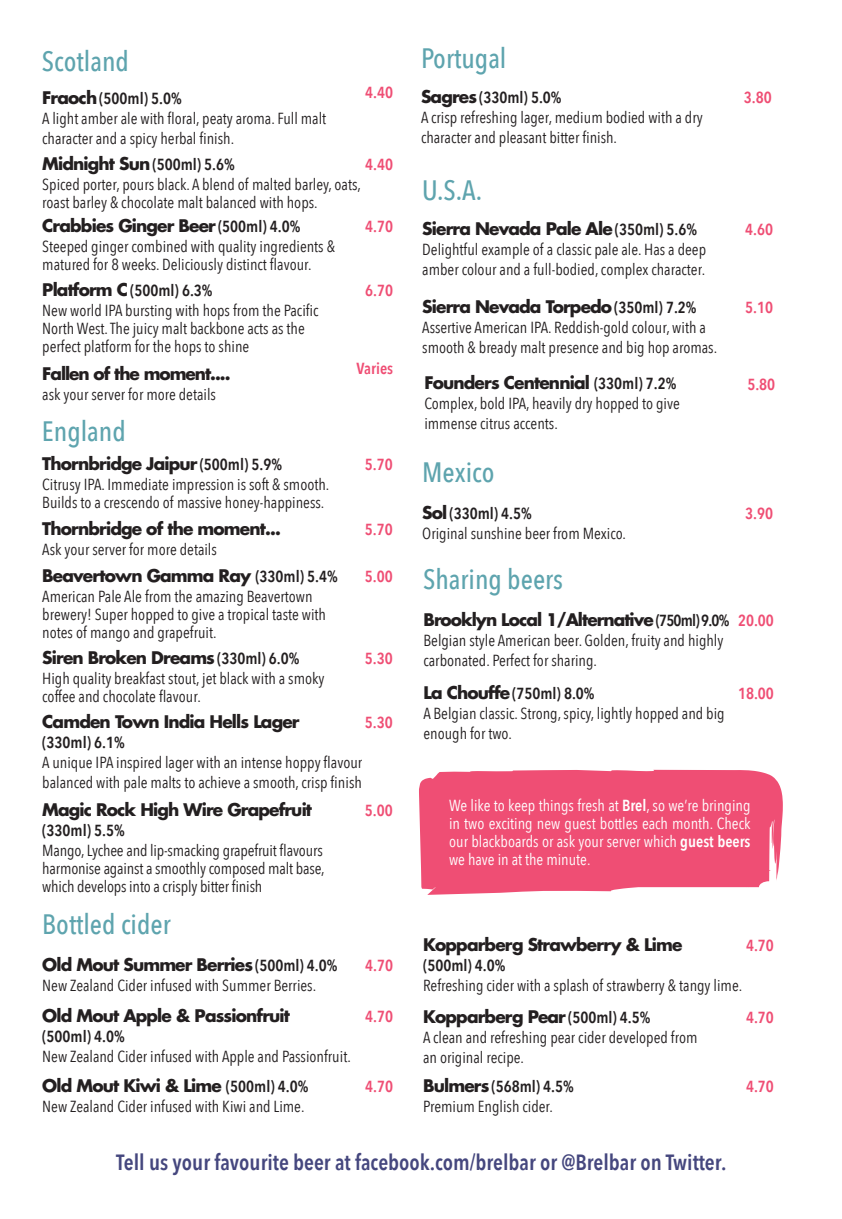
<style>
.page{position:relative;width:842px;height:1219px;background:#fff}
.page>*{position:absolute;margin:0;border:0;box-sizing:border-box;transform-origin:0 0}
.t1{font:500 28px "Avenir Next Condensed";color:#5ea4ae}
.t2{font:600 22px "Avenir Next Condensed";color:#45477e}
.t3{font:700 17px "Futura";letter-spacing:-.05em;color:#231f20}
.t4{font:16px/20px "Avenir Next Condensed";color:#231f20}
.t5{font:16px/18px "Avenir Next Condensed";color:#fff;text-align:justify}
.t6{font:600 16px "Avenir Next Condensed";color:#ef4e74}
.t7{font:600 16px "Avenir Next Condensed";color:#231f20}
.s1{font-family:"Futura";font-weight:700;font-size:17px}
.s2{font-weight:600}
.s3{font-family:"Avenir Next Condensed";font-weight:600;font-size:16px}
</style>
<div class="page">
<svg style="left:419px;top:770px;width:364px;height:125px;fill:#ef4e74"></svg>
<h1 class="t1" style="left:42px;top:44px;width:89px">Scotland</h1>
<p class="t6" style="left:365px;top:78px;width:29px">4.40</p>
<p class="t4" style="left:42px;top:87px;width:285px"><span class="s1">Fraoch</span><span class="s2">(500ml) 5.0%<br></span>A light amber ale with floral, peaty aroma. Full malt character and a spicy herbal finish.</p>
<p class="t3" style="left:42px;top:152px;width:194px">Midnight Sun<span class="s3">(500ml) 5.6%</span></p>
<p class="t4" style="left:42px;top:174px;width:320px;line-height:18px">Spiced porter, pours black. A blend of malted barley, oats, roast barley &amp; chocolate malt balanced with hops.</p>
<p class="t6" style="left:365px;top:150px;width:29px">4.40</p>
<p class="t3" style="left:42px;top:214px;width:260px">Crabbies Ginger Beer <span class="s3">(500ml) 4.0%</span></p>
<p class="t4" style="left:42px;top:236px;width:294px;line-height:18px">Steeped ginger combined with quality ingredients &amp; matured for 8 weeks. Deliciously distinct flavour.</p>
<p class="t4" style="left:42px;top:279px;width:278px"><span class="s1">Platform C</span><span class="s2">(500ml) 6.3%<br></span>New world IPA bursting with hops from the Pacific</p>
<p class="t4" style="left:42px;top:318px;width:264px;line-height:18px">North West. The juicy malt backbone acts as the perfect platform for the hops to shine</p>
<p class="t3" style="left:42px;top:362px;width:190px">Fallen of the moment....</p>
<p class="t4" style="left:42px;top:383px;width:175px">ask your server for more details</p>
<h1 class="t1" style="left:42px;top:414px;width:85px">England</h1>
<p class="t3" style="left:42px;top:452px;width:241px">Thornbridge Jaipur <span class="s3">(500ml) 5.9%</span></p>
<p class="t4" style="left:42px;top:475px;width:289px;line-height:18px">Citrusy IPA. Immediate impression is soft &amp; smooth.<br>Builds to a crescendo of massive honey-happiness.</p>
<p class="t3" style="left:42px;top:517px;width:240px">Thornbridge of the moment...</p>
<p class="t4" style="left:42px;top:538px;width:176px">Ask your server for more details</p>
<p class="t3" style="left:42px;top:564px;width:297px">Beavertown Gamma Ray <span class="s3">(330ml) 5.4%</span></p>
<p class="t4" style="left:42px;top:587px;width:285px;line-height:18px">American Pale Ale from the amazing Beavertown brewery! Super hopped to give a tropical taste with notes of mango and grapefruit.</p>
<p class="t3" style="left:42px;top:646px;width:259px">Siren Broken Dreams <span class="s3">(330ml) 6.0%</span></p>
<p class="t4" style="left:42px;top:669px;width:284px;line-height:18px">High quality breakfast stout, jet black with a smoky coffee and chocolate flavour.</p>
<p class="t6" style="left:365px;top:212px;width:29px">4.70</p>
<p class="t6" style="left:365px;top:276px;width:29px">6.70</p>
<p class="t6" style="left:356px;top:354px;width:38px">Varies</p>
<p class="t6" style="left:365px;top:450px;width:29px">5.70</p>
<p class="t6" style="left:365px;top:515px;width:29px">5.70</p>
<p class="t6" style="left:365px;top:562px;width:29px">5.00</p>
<p class="t6" style="left:365px;top:644px;width:29px">5.30</p>
<p class="t3" style="left:42px;top:710px;width:259px">Camden Town India Hells Lager</p>
<p class="t7" style="left:42px;top:729px;width:84px">(330ml) 6.1%</p>
<p class="t4" style="left:42px;top:752px;width:322px">A unique IPA inspired lager with an intense hoppy flavour balanced with pale malts to achieve a smooth, crisp finish</p>
<p class="t6" style="left:365px;top:708px;width:29px">5.30</p>
<p class="t3" style="left:42px;top:798px;width:271px">Magic Rock High Wire Grapefruit</p>
<p class="t7" style="left:42px;top:816px;width:84px">(330ml) 5.5%</p>
<p class="t4" style="left:42px;top:841px;width:284px;line-height:18px">Mango, Lychee and lip-smacking grapefruit flavours harmonise against a smoothly composed malt base, which develops into a crisply bitter finish</p>
<h1 class="t1" style="left:42px;top:907px;width:130px">Bottled cider</h1>
<p class="t3" style="left:42px;top:953px;width:297px">Old Mout Summer Berries <span class="s3">(500ml) 4.0%</span></p>
<p class="t4" style="left:42px;top:974px;width:275px">New Zealand Cider infused with Summer Berries.</p>
<p class="t3" style="left:42px;top:1004px;width:249px">Old Mout Apple &amp; Passionfruit</p>
<p class="t7" style="left:42px;top:1022px;width:84px">(500ml) 4.0%</p>
<p class="t4" style="left:42px;top:1045px;width:310px">New Zealand Cider infused with Apple and Passionfruit.</p>
<p class="t6" style="left:365px;top:796px;width:29px">5.00</p>
<p class="t6" style="left:365px;top:951px;width:29px">4.70</p>
<p class="t6" style="left:365px;top:1002px;width:29px">4.70</p>
<h1 class="t1" style="left:421px;top:41px;width:87px">Portugal</h1>
<p class="t4" style="left:421px;top:87px;width:283px"><span class="s1">Sagres</span><span class="s2">(330ml) 5.0%<br></span>A crisp refreshing lager, medium bodied with a dry character and pleasant bitter finish.</p>
<p class="t6" style="left:744px;top:83px;width:29px">3.80</p>
<h1 class="t1" style="left:422px;top:174px;width:62px">U.S.A.</h1>
<p class="t3" style="left:422px;top:218px;width:276px">Sierra Nevada Pale Ale <span class="s3">(350ml) 5.6%</span></p>
<p class="t4" style="left:422px;top:239px;width:285px">Delightful example of a classic pale ale. Has a deep amber colour and a full-bodied, complex character.</p>
<p class="t3" style="left:422px;top:296px;width:276px">Sierra Nevada Torpedo <span class="s3">(350ml) 7.2%</span></p>
<p class="t4" style="left:422px;top:317px;width:296px">Assertive American IPA. Reddish-gold colour, with a smooth &amp; bready malt presence and big hop aromas.</p>
<p class="t6" style="left:745px;top:216px;width:29px">4.60</p>
<p class="t6" style="left:745px;top:294px;width:29px">5.10</p>
<p class="t3" style="left:424px;top:371px;width:253px">Founders Centennial <span class="s3">(330ml) 7.2%</span></p>
<p class="t6" style="left:747px;top:371px;width:29px">5.80</p>
<p class="t4" style="left:424px;top:392px;width:257px">Complex, bold IPA, heavily dry hopped to give immense citrus accents.</p>
<h1 class="t1" style="left:422px;top:455px;width:74px">Mexico</h1>
<p class="t4" style="left:422px;top:503px;width:205px"><span class="s1">Sol</span><span class="s2">(330ml) 4.5%<br></span>Original sunshine beer from Mexico.</p>
<p class="t6" style="left:745px;top:500px;width:29px">3.90</p>
<h1 class="t1" style="left:423px;top:562px;width:142px">Sharing beers</h1>
<p class="t3" style="left:423px;top:608px;width:307px">Brooklyn Local 1/Alternative <span class="s3">(750ml) 9.0%</span></p>
<p class="t4" style="left:423px;top:630px;width:301px">Belgian style American beer. Golden, fruity and highly carbonated. Perfect for sharing.</p>
<p class="t6" style="left:738px;top:606px;width:37px">20.00</p>
<p class="t4" style="left:423px;top:682px;width:303px"><span class="s1">La Chouffe</span><span class="s2">(750ml) 8.0%<br></span>A Belgian classic. Strong, spicy, lightly hopped and big enough for two.</p>
<p class="t6" style="left:738px;top:679px;width:37px">18.00</p>
<p class="t5" style="left:449px;top:795px;width:303px">We like to keep things fresh at <span class="s2">Brel</span>, so we’re bringing in two exciting new guest bottles each month. Check our blackboards or ask your server which <span class="s2">guest beers </span>we have in at the minute.</p>
<p class="t3" style="left:423px;top:933px;width:261px">Kopparberg Strawberry &amp; Lime</p>
<p class="t7" style="left:423px;top:951px;width:84px">(500ml) 4.0%</p>
<p class="t4" style="left:423px;top:974px;width:321px">Refreshing cider with a splash of strawberry &amp; tangy lime.</p>
<p class="t6" style="left:746px;top:931px;width:29px">4.70</p>
<p class="t3" style="left:423px;top:1005px;width:229px">Kopparberg Pear <span class="s3">(500ml) 4.5%</span></p>
<p class="t4" style="left:423px;top:1026px;width:276px">A clean and refreshing pear cider developed from an original recipe.</p>
<p class="t6" style="left:746px;top:1003px;width:29px">4.70</p>
<p class="t3" style="left:42px;top:1074px;width:268px">Old Mout Kiwi &amp; Lime <span class="s3">(500ml) 4.0%</span></p>
<p class="t4" style="left:42px;top:1095px;width:264px">New Zealand Cider infused with Kiwi and Lime.</p>
<p class="t4" style="left:423px;top:1075px;width:152px"><span class="s1">Bulmers</span><span class="s2">(568ml) 4.5%<br></span>Premium English cider.</p>
<p class="t6" style="left:746px;top:1072px;width:29px">4.70</p>
<h2 class="t2" style="left:116px;top:1143px;width:612px">Tell us your favourite beer at facebook.com/brelbar or @Brelbar on Twitter.</h2>
<p class="t6" style="left:365px;top:1072px;width:29px">4.70</p>
</div>
